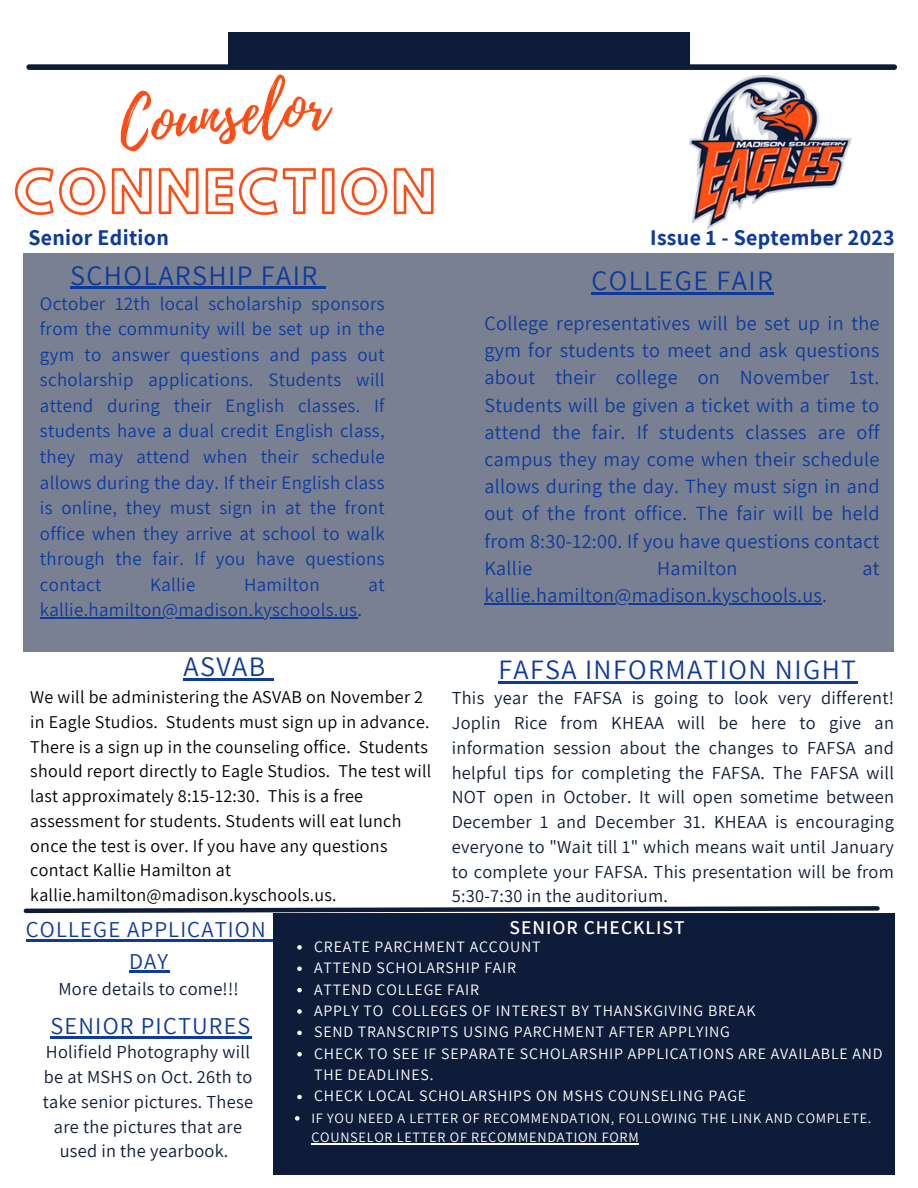
<style>
.page{position:relative;width:918px;height:1188px;background:#fff}
.page>*{position:absolute;margin:0;border:0;box-sizing:border-box;transform-origin:0 0}
.t1{font:62.55px "Playlist Script";color:#fd4d16}
.t2{font:52.5px "Hussar Ekologiczne 1";letter-spacing:.06em;color:#fd4d16}
.t3{font:28.2px "Assistant";letter-spacing:.05em;color:#0e399d}
.t4{font:28.05px "Assistant";letter-spacing:.05em;color:#0e399d}
.t5{font:24.15px "Assistant";letter-spacing:.05em;color:#0e399d}
.t6{font:22.8px "Assistant";letter-spacing:.05em;color:#0e399d}
.t7{font:700 21.9px "Assistant";letter-spacing:.015em;color:#0e399d}
.t8{font:20.1px/27.2px "Assistant";letter-spacing:.015em;color:#0e399d;text-align:justify}
.t9{font:600 19.5px "Assistant";letter-spacing:.05em;color:#fff}
.t10{font:18.9px/25.5px "Assistant";letter-spacing:.015em;color:#0e399d;text-align:justify}
.t11{font:18.3px/24.8px "Assistant";letter-spacing:.015em;color:#0e1b39;text-align:justify}
.t12{font:18px/24.8px "Assistant";letter-spacing:.015em;color:#000}
.t13{font:15.9px/21.3px "Assistant";letter-spacing:.05em;color:#fff}
.t14{font:14.25px/19.2px "Assistant";letter-spacing:.05em;color:#fff}
</style>
<div class="page">
<div style="left:228px;top:32px;width:462px;height:37px;background:#0e1b39"></div>
<div style="left:24px;top:253px;width:870px;height:398px;background:#798091"></div>
<div style="left:29px;top:64px;width:865px;height:6px;background:#0e1b39"></div>
<svg style="left:23px;top:906px;width:857px;height:8px"></svg>
<img style="left:690px;top:75px;width:162px;height:155px">
<hr style="left:70px;top:287px;width:249px;height:2px;background:#0e399d">
<svg style="left:319px;top:287px;width:7px;height:2px"></svg>
<hr style="left:184px;top:678px;width:83px;height:2px;background:#0e399d">
<svg style="left:267px;top:678px;width:7px;height:2px"></svg>
<hr style="left:26px;top:939px;width:241px;height:3px;background:#0e399d">
<svg style="left:267px;top:939px;width:6px;height:3px"></svg>
<hr style="left:129px;top:971px;width:40px;height:2px;background:#0e399d">
<hr style="left:498px;top:681px;width:360px;height:2px;background:#0e399d">
<hr style="left:40px;top:617px;width:317px;height:2px;background:#0e399d">
<hr style="left:591px;top:293px;width:183px;height:2px;background:#0e399d">
<hr style="left:484px;top:603px;width:338px;height:1px;background:#0e399d">
<hr style="left:51px;top:1037px;width:201px;height:2px;background:#0e399d">
<div style="left:273px;top:913px;width:621px;height:262px;background:#0e1b39"></div>
<svg style="left:297px;top:945px;width:5px;height:5px"></svg>
<svg style="left:297px;top:966px;width:5px;height:5px"></svg>
<svg style="left:297px;top:988px;width:5px;height:4px"></svg>
<svg style="left:297px;top:1009px;width:5px;height:5px"></svg>
<svg style="left:297px;top:1031px;width:5px;height:4px"></svg>
<svg style="left:297px;top:1052px;width:5px;height:4px"></svg>
<svg style="left:297px;top:1095px;width:5px;height:4px"></svg>
<svg style="left:295px;top:1116px;width:5px;height:5px"></svg>
<hr style="left:311px;top:1143px;width:328px;height:1px;background:#fff">
<p class="t1" style="left:115px;top:79px;width:211px;rotate:-5deg">Counselor</p>
<p class="t2" style="left:14px;top:171px;width:423px">CONNECTION</p>
<p class="t7" style="left:28px;top:223px;width:142px">Senior Edition</p>
<p class="t7" style="left:650px;top:223px;width:246px">Issue 1 - September 2023</p>
<p class="t3" style="left:70px;top:256px;width:249px">SCHOLARSHIP FAIR</p>
<p class="t10" style="left:40px;top:290px;width:346px">October 12th local scholarship sponsors from the community will be set up in the gym to answer questions and pass out scholarship applications. Students will attend during their English classes. If students have a dual credit English class, they may attend when their schedule allows during the day. If their English class is online, they must sign in at the front office when they arrive at school to walk through the fair. If you have questions contact</p>
<p class="t10" style="left:150px;top:571px;width:47px">Kallie</p>
<p class="t10" style="left:244px;top:571px;width:77px">Hamilton</p>
<p class="t10" style="left:369px;top:571px;width:18px">at</p>
<p class="t10" style="left:40px;top:597px;width:323px">kallie.hamilton@madison.kyschools.us.</p>
<p class="t3" style="left:184px;top:647px;width:83px">ASVAB</p>
<p class="t12" style="left:30px;top:684px;width:403px">We will be administering the ASVAB on November 2 in Eagle Studios. Students must sign up in advance.<br>There is a sign up in the counseling office. Students should report directly to Eagle Studios. The test will last approximately 8:15-12:30. This is a free assessment for students. Students will eat lunch once the test is over. If you have any questions contact Kallie Hamilton at kallie.hamilton@madison.kyschools.us.</p>
<p class="t3" style="left:591px;top:262px;width:183px">COLLEGE FAIR</p>
<p class="t8" style="left:484px;top:309px;width:397px">College representatives will be set up in the gym for students to meet and ask questions about their college on November 1st.<br>Students will be given a ticket with a time to attend the fair. If students classes are off campus they may come when their schedule allows during the day. They must sign in and out of the front office. The fair will be held from 8:30-12:00. If you have questions contact Kallie</p>
<p class="t8" style="left:657px;top:554px;width:82px">Hamilton</p>
<p class="t8" style="left:862px;top:554px;width:19px">at</p>
<p class="t8" style="left:484px;top:581px;width:344px">kallie.hamilton@madison.kyschools.us.</p>
<p class="t4" style="left:498px;top:650px;width:359px">FAFSA INFORMATION NIGHT</p>
<p class="t11" style="left:452px;top:685px;width:444px">This year the FAFSA is going to look very different!<br>Joplin Rice from KHEAA will be here to give an information session about the changes to FAFSA and helpful tips for completing the FAFSA. The FAFSA will NOT open in October. It will open sometime between December 1 and December 31. KHEAA is encouraging everyone to "Wait till 1" which means wait until January to complete your FAFSA. This presentation will be from 5:30-7:30 in the auditorium.</p>
<p class="t6" style="left:26px;top:914px;width:241px">COLLEGE APPLICATION</p>
<p class="t6" style="left:129px;top:945px;width:41px">DAY</p>
<p class="t11" style="left:58px;top:976px;width:182px">More details to come!!!</p>
<p class="t5" style="left:51px;top:1010px;width:201px">SENIOR PICTURES</p>
<p class="t11" style="left:43px;top:1039px;width:212px;text-align:center">Holifield Photography will be at MSHS on Oct. 26th to take senior pictures. These are the pictures that are used in the yearbook.</p>
<p class="t9" style="left:510px;top:914px;width:177px">SENIOR CHECKLIST</p>
<p class="t13" style="left:314px;top:935px;width:228px">CREATE PARCHMENT ACCOUNT</p>
<p class="t13" style="left:314px;top:957px;width:203px">ATTEND SCHOLARSHIP FAIR</p>
<p class="t13" style="left:314px;top:978px;width:166px">ATTEND COLLEGE FAIR</p>
<p class="t13" style="left:314px;top:1000px;width:443px">APPLY TO COLLEGES OF INTEREST BY THANSKGIVING BREAK</p>
<p class="t13" style="left:314px;top:1021px;width:417px">SEND TRANSCRIPTS USING PARCHMENT AFTER APPLYING</p>
<p class="t13" style="left:314px;top:1042px;width:570px">CHECK TO SEE IF SEPARATE SCHOLARSHIP APPLICATIONS ARE AVAILABLE AND<br>THE DEADLINES.</p>
<p class="t13" style="left:314px;top:1085px;width:434px">CHECK LOCAL SCHOLARSHIPS ON MSHS COUNSELING PAGE</p>
<p class="t14" style="left:311px;top:1108px;width:561px">IF YOU NEED A LETTER OF RECOMMENDATION, FOLLOWING THE LINK AND COMPLETE.<br>COUNSELOR LETTER OF RECOMMENDATION FORM</p>
</div>
